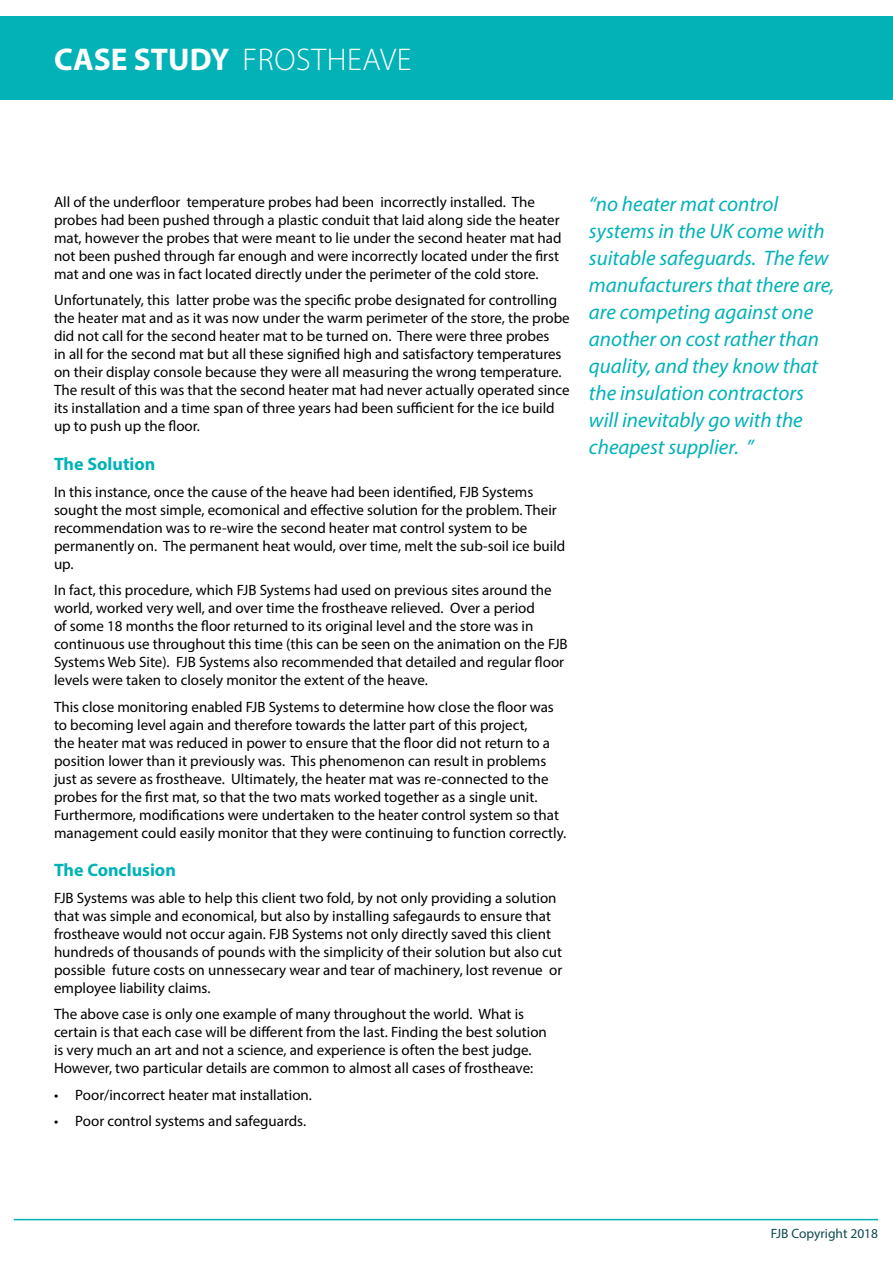
<style>
.page{position:relative;width:893px;height:1263px;background:#fff}
.page>*{position:absolute;margin:0;border:0;box-sizing:border-box;transform-origin:0 0}
.t1{font:300 31.5px "Myriad Pro";letter-spacing:.02em;color:#fff}
.t2{font:italic 21px/27px "Myriad Pro";color:#02b2b7}
.t3{font:700 18px "Myriad Pro";color:#02b2b7}
.t4{font:15px/18px "Myriad Pro";color:#000}
.t5{font:13.5px "Myriad Pro";color:#0d4951}
.s1{font-weight:700}
</style>
<div class="page">
<hr style="left:14px;top:1219px;width:864px;height:1px;background:#02b2b7">
<div style="left:0;top:16px;width:893px;height:84px;background:#02b2b7"></div>
<h1 class="t1" style="left:54px;top:40px;width:359px"><span class="s1">CASE STUDY</span> FROSTHEAVE</h1>
<p class="t4" style="left:54px;top:193px;width:509px">All of the underfloor temperature probes had been incorrectly installed. The probes had been pushed through a plastic conduit that laid along side the heater mat, however the probes that were meant to lie under the second heater mat had not been pushed through far enough and were incorrectly located under the first mat and one was in fact located directly under the perimeter of the cold store.</p>
<p class="t4" style="left:54px;top:291px;width:517px">Unfortunately, this latter probe was the specific probe designated for controlling the heater mat and as it was now under the warm perimeter of the store, the probe did not call for the second heater mat to be turned on. There were three probes<br>in all for the second mat but all these signified high and satisfactory temperatures on their display console because they were all measuring the wrong temperature.<br>The result of this was that the second heater mat had never actually operated since its installation and a time span of three years had been sufficient for the ice build up to push up the floor.</p>
<p class="t3" style="left:54px;top:452px;width:103px">The Solution</p>
<p class="t4" style="left:54px;top:482px;width:513px">In this instance, once the cause of the heave had been identified, FJB Systems sought the most simple, ecomonical and effective solution for the problem. Their recommendation was to re-wire the second heater mat control system to be permanently on. The permanent heat would, over time, melt the sub-soil ice build up.</p>
<p class="t4" style="left:54px;top:581px;width:515px">In fact, this procedure, which FJB Systems had used on previous sites around the world, worked very well, and over time the frostheave relieved. Over a period<br>of some 18 months the floor returned to its original level and the store was in continuous use throughout this time (this can be seen on the animation on the FJB Systems Web Site). FJB Systems also recommended that detailed and regular floor levels were taken to closely monitor the extent of the heave.</p>
<p class="t4" style="left:54px;top:697px;width:514px">This close monitoring enabled FJB Systems to determine how close the floor was to becoming level again and therefore towards the latter part of this project,<br>the heater mat was reduced in power to ensure that the floor did not return to a position lower than it previously was. This phenomenon can result in problems just as severe as frostheave. Ultimately, the heater mat was re-connected to the probes for the first mat, so that the two mats worked together as a single unit.<br>Furthermore, modifications were undertaken to the heater control system so that management could easily monitor that they were continuing to function correctly.</p>
<p class="t3" style="left:54px;top:858px;width:123px">The Conclusion</p>
<p class="t4" style="left:54px;top:888px;width:510px">FJB Systems was able to help this client two fold, by not only providing a solution that was simple and economical, but also by installing safegaurds to ensure that frostheave would not occur again. FJB Systems not only directly saved this client hundreds of thousands of pounds with the simplicity of their solution but also cut possible future costs on unnessecary wear and tear of machinery, lost revenue or employee liability claims.</p>
<p class="t4" style="left:54px;top:1005px;width:494px">The above case is only one example of many throughout the world. What is certain is that each case will be different from the last. Finding the best solution is very much an art and not a science, and experience is often the best judge.<br>However, two particular details are common to almost all cases of frostheave:</p>
<p class="t4" style="left:54px;top:1085px;width:260px">• Poor/incorrect heater mat installation.</p>
<p class="t4" style="left:54px;top:1112px;width:254px">• Poor control systems and safeguards.</p>
<p class="t2" style="left:589px;top:190px;width:247px">“no heater mat control systems in the UK come with suitable safeguards. The few manufacturers that there are, are competing against one another on cost rather than quality, and they know that the insulation contractors will inevitably go with the cheapest supplier. ”</p>
<p class="t5" style="left:771px;top:1225px;width:109px">FJB Copyright 2018</p>
</div>
